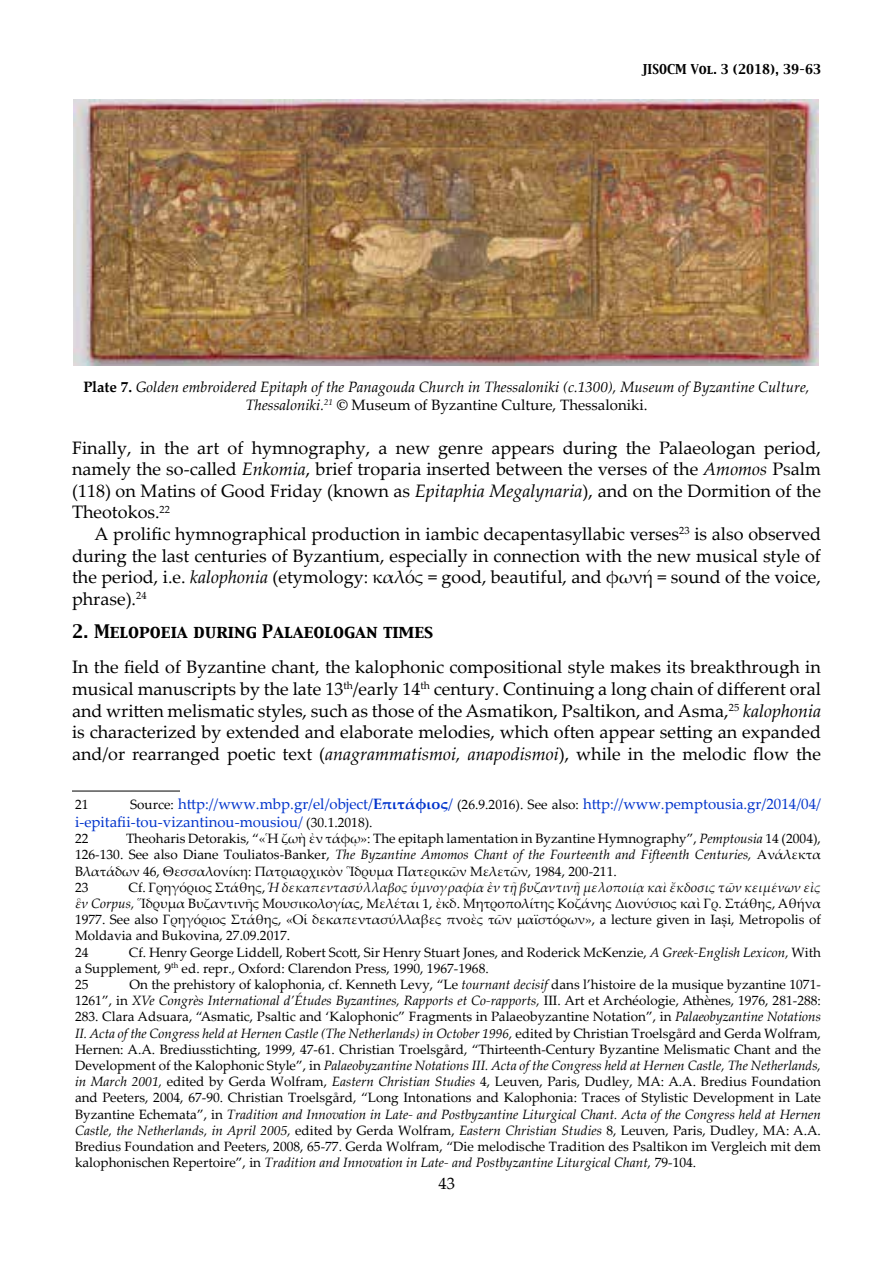
<style>
.page{position:relative;width:893px;height:1263px;background:#fff}
.page>*{position:absolute;margin:0;border:0;box-sizing:border-box;transform-origin:0 0}
.t1{font:18px/21.6px "Palatino Linotype";color:#000;text-align:justify}
.t2{font:16.5px "Capitals";color:#000}
.t3{font:16.5px "Palatino Linotype";color:#000}
.t4{font:italic 15px/18px "Palatino Linotype";color:#000;text-align:center}
.t5{font:15px/18px "Palatino Linotype";color:#03c}
.t6{font:13.5px/16.2px "Palatino Linotype";color:#000}
.t7{font:12px "Capitals";color:#000}
.s1{font-weight:700;font-style:normal}
.s2{font-style:normal}
.s3{font-style:italic}
.s4{font-size:13.5px;color:#000}
.s5{font-weight:700}
</style>
<div class="page">
<hr style="left:72px;top:791px;width:108px;height:1px;background:#000">
<img style="left:74px;top:100px;width:744px;height:265px">
<p class="t7" style="left:642px;top:61px;width:181px">JISOCM Vol. 3 (2018), 39–63</p>
<p class="t4" style="left:83px;top:378px;width:728px"><span class="s1">Plate 7.</span> Golden embroidered Epitaph of the Panagouda Church in Thessaloniki (c.1300), Museum of Byzantine Culture,<br>Thessaloniki.<sup>21</sup> <span class="s1">©</span> <span class="s2">Museum of Byzantine Culture, Thessaloniki.</span></p>
<p class="t1" style="left:72px;top:436px;width:750px">Finally, in the art of hymnography, a new genre appears during the Palaeologan period, namely the so-called <span class="s3">Enkomia</span>, brief troparia inserted between the verses of the <span class="s3">Amomos</span> Psalm (118) on Matins of Good Friday (known as <span class="s3">Epitaphia Megalynaria</span>), and on the Dormition of the Theotokos.<sup>22</sup></p>
<p class="t1" style="left:72px;top:522px;width:750px;text-indent:22px">A prolific hymnographical production in iambic decapentasyllabic verses<sup>23</sup> is also observed during the last centuries of Byzantium, especially in connection with the new musical style of the period, i.e. <span class="s3">kalophonia</span> (etymology: καλός = good, beautiful, and φωνή = sound of the voice, phrase).<sup>24</sup></p>
<p class="t2" style="left:72px;top:620px;width:363px">2. Melopoeia during Palaeologan times</p>
<p class="t1" style="left:72px;top:656px;width:750px">In the field of Byzantine chant, the kalophonic compositional style makes its breakthrough in musical manuscripts by the late 13<sup>th</sup>/early 14<sup>th</sup> century. Continuing a long chain of different oral and written melismatic styles, such as those of the Asmatikon, Psaltikon, and Asma,<sup>25</sup> <span class="s3">kalophonia </span>is characterized by extended and elaborate melodies, which often appear setting an expanded and/or rearranged poetic text (<span class="s3">anagrammatismoi, anapodismoi</span>), while in the melodic flow the</p>
<p class="t6" style="left:75px;top:796px;width:15px">21</p>
<p class="t5" style="left:75px;top:794px;width:747px;text-indent:55px"><span class="s4">Source:</span> http://www.mbp.gr/el/object/<span class="s5">Επιτάφιος</span>/ <span class="s4">(26.9.2016). See also:</span> http://www.pemptousia.gr/2014/04/ i-epitafii-tou-vizantinou-mousiou/ <span class="s4">(30.1.2018).</span></p>
<p class="t6" style="left:75px;top:830px;width:15px">22</p>
<p class="t6" style="left:75px;top:830px;width:747px;text-indent:51px">Theoharis Detorakis, “«Ἡ ζωὴ ἐν τάφῳ»: The epitaph lamentation in Byzantine Hymnography”, <span class="s3">Pemptousia</span> 14 (2004), 126-130. See also Diane Touliatos-Banker, <span class="s3">The Byzantine Amomos Chant of the Fourteenth and Fifteenth Centuries,</span> Ανάλεκτα Βλατάδων 46, Θεσσαλονίκη: Πατριαρχικὸν Ἳδρυμα Πατερικῶν Μελετῶν, 1984, 200-211.<br>23</p>
<p class="t6" style="left:75px;top:879px;width:747px;text-indent:54px">Cf. Γρηγόριος Στάθης, <span class="s3">Ἡ δεκαπεντασύλλαβος ὑμνογραφία ἐν τῇ βυζαντινῇ μελοποιίᾳ καὶ ἔκδοσις τῶν κειμένων εἰς ἓν Corpus,</span> Ἵδρυμα Βυζαντινῆς Μουσικολογίας, Μελέται 1, ἐκδ. Μητροπολίτης Κοζάνης Διονύσιος καὶ Γρ. Στάθης, Aθήνα 1977. See also Γρηγόριος Στάθης, «Οἱ δεκαπεντασύλλαβες πνοὲς τῶν μαϊστόρων», a lecture given in Iași, Metropolis of Moldavia and Bukovina, 27.09.2017.<br>24</p>
<p class="t6" style="left:75px;top:943px;width:747px;text-indent:54px">Cf. Henry George Liddell, Robert Scott, Sir Henry Stuart Jones, and Roderick McKenzie, <span class="s3">A Greek-English Lexicon,</span> With a Supplement, 9<sup>th</sup> ed. repr., Oxford: Clarendon Press, 1990, 1967-1968.<br>25</p>
<p class="t6" style="left:75px;top:976px;width:747px;text-align:justify;text-indent:54px">On the prehistory of kalophonia, cf. Kenneth Levy, “Le <span class="s3">tournant decisif</span> dans l’histoire de la musique byzantine 1071- 1261”, in <span class="s3">XVe Congrès International d’Études Byzantines, Rapports et Co-rapports,</span> III. Art et Archéologie, Athènes, 1976, 281-288:<br>283. Clara Adsuara, “Asmatic, Psaltic and ‘Kalophonic” Fragments in Palaeobyzantine Notation”, in <span class="s3">Palaeobyzantine Notations II. Acta of the Congress held at Hernen Castle (The Netherlands) in October 1996,</span> edited by Christian Troelsgård and Gerda Wolfram, Hernen: A.A. Brediusstichting, 1999, 47-61. Christian Troelsgård, “Thirteenth-Century Byzantine Melismatic Chant and the Development of the Kalophonic Style”, in <span class="s3">Palaeobyzantine Notations III. Acta of the Congress held at Hernen Castle, The Netherlands, in March 2001,</span> edited by Gerda Wolfram, <span class="s3">Eastern Christian Studies</span> 4, Leuven, Paris, Dudley, MA: A.A. Bredius Foundation and Peeters, 2004, 67-90. Christian Troelsgård, “Long Intonations and Kalophonia: Traces of Stylistic Development in Late Byzantine Echemata”, in <span class="s3">Tradition and Innovation in Late- and Postbyzantine Liturgical Chant. Acta of the Congress held at Hernen Castle, the Netherlands, in April 2005,</span> edited by Gerda Wolfram, <span class="s3">Eastern Christian Studies</span> 8, Leuven, Paris, Dudley, MA: A.A.<br>Bredius Foundation and Peeters, 2008, 65-77. Gerda Wolfram, “Die melodische Tradition des Psaltikon im Vergleich mit dem kalophonischen Repertoire”, in <span class="s3">Tradition and Innovation in Late- and Postbyzantine Liturgical Chant,</span> 79-104.</p>
<p class="t3" style="left:439px;top:1172px;width:18px">43</p>
</div>
